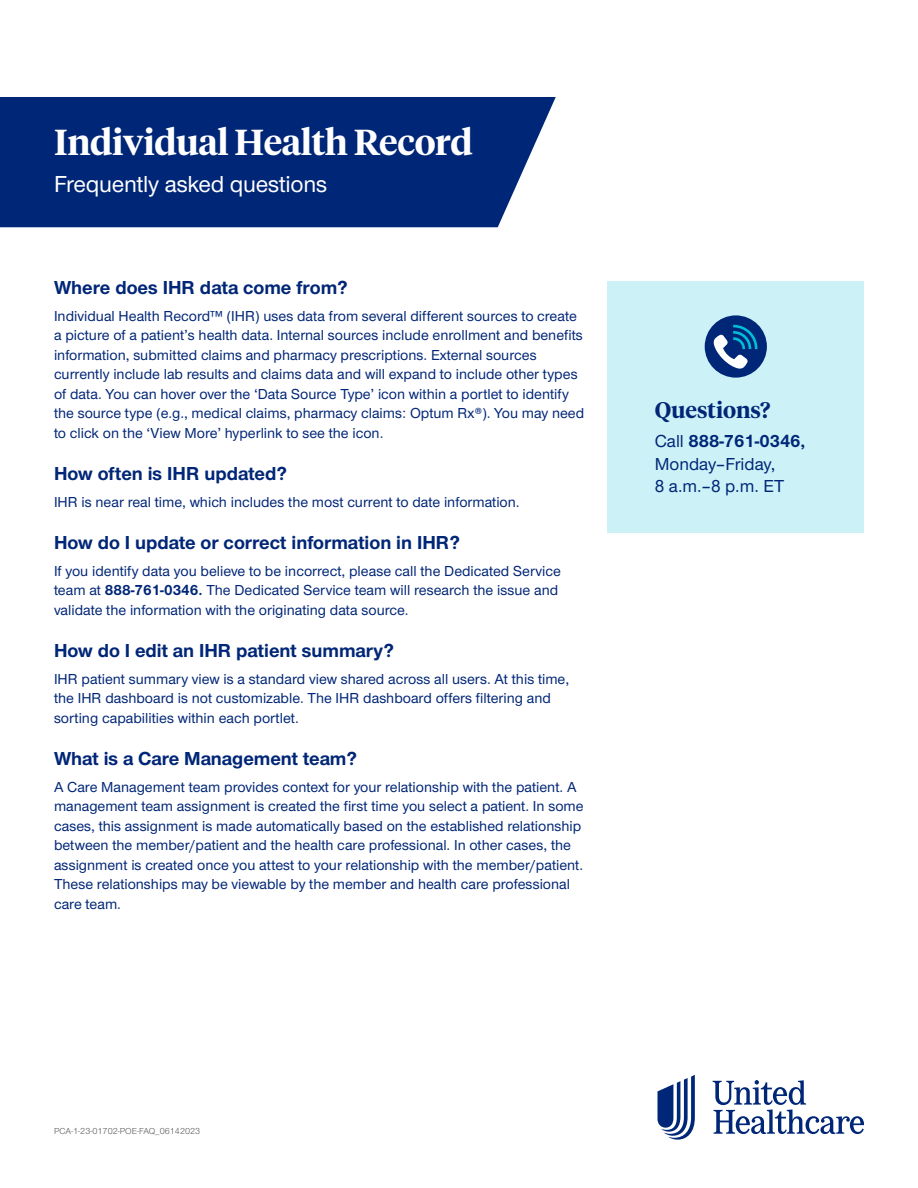
<style>
.page{position:relative;width:918px;height:1188px;background:#fff}
.page>*{position:absolute;margin:0;border:0;box-sizing:border-box;transform-origin:0 0}
.t1{font:600 36px "UHC Serif Headline";letter-spacing:-.01em;color:#fff}
.t2{font:500 24px "UHC Sans";letter-spacing:-.01em;color:#fff}
.t3{font:600 22.5px "UHC Serif Headline";color:#002677}
.t4{font:700 19.5px "UHC Sans";color:#002677}
.t5{font:500 18px/22.5px "UHC Sans";color:#002677}
.t6{font:500 15px/19.5px "UHC Sans";color:#002677}
.t7{font:9px "UHC Sans";color:#5a5a5a}
.s1{font-weight:700}
</style>
<div class="page">
<svg style="left:657px;top:1075px;width:38px;height:65px"></svg>
<svg style="left:713px;top:1080px;width:151px;height:54px"></svg>
<div style="left:608px;top:282px;width:256px;height:251px;background:#ccf2f7"></div>
<div style="left:705px;top:315px;width:62px;height:63px;background:#002677;border-radius:50%"></div>
<svg style="left:713px;top:325px;width:45px;height:44px"></svg>
<div style="left:0;top:97px;width:556px;height:130px;background:#002677"></div>
<h1 class="t1" style="left:54px;top:117px;width:420px">Individual Health Record</h1>
<h2 class="t2" style="left:54px;top:168px;width:274px">Frequently asked questions</h2>
<h3 class="t4" style="left:54px;top:275px;width:295px">Where does IHR data come from?</h3>
<p class="t6" style="left:54px;top:305px;width:532px">Individual Health Record™ (IHR) uses data from several different sources to create a picture of a patient’s health data. Internal sources include enrollment and benefits information, submitted claims and pharmacy prescriptions. External sources currently include lab results and claims data and will expand to include other types of data. You can hover over the ‘Data Source Type’ icon within a portlet to identify the source type (e.g., medical claims, pharmacy claims: Optum Rx®). You may need to click on the ‘View More’ hyperlink to see the icon.</p>
<h3 class="t4" style="left:54px;top:461px;width:234px">How often is IHR updated?</h3>
<p class="t6" style="left:54px;top:491px;width:467px">IHR is near real time, which includes the most current to date information.</p>
<h3 class="t4" style="left:54px;top:530px;width:407px">How do I update or correct information in IHR?</h3>
<p class="t6" style="left:54px;top:560px;width:508px">If you identify data you believe to be incorrect, please call the Dedicated Service team at <span class="s1">888-761-0346.</span> The Dedicated Service team will research the issue and validate the information with the originating data source.</p>
<h3 class="t4" style="left:54px;top:638px;width:341px">How do I edit an IHR patient summary?</h3>
<p class="t6" style="left:54px;top:668px;width:517px">IHR patient summary view is a standard view shared across all users. At this time, the IHR dashboard is not customizable. The IHR dashboard offers filtering and sorting capabilities within each portlet.</p>
<h3 class="t4" style="left:54px;top:746px;width:304px">What is a Care Management team?</h3>
<p class="t6" style="left:54px;top:776px;width:531px">A Care Management team provides context for your relationship with the patient. A management team assignment is created the first time you select a patient. In some cases, this assignment is made automatically based on the established relationship between the member/patient and the health care professional. In other cases, the assignment is created once you attest to your relationship with the member/patient.<br>These relationships may be viewable by the member and health care professional care team.</p>
<h3 class="t3" style="left:655px;top:395px;width:117px">Questions?</h3>
<p class="t5" style="left:655px;top:429px;width:152px">Call <span class="s1">888-761-0346,<br></span>Monday–Friday,<br>8 a.m.–8 p.m. ET</p>
<p class="t7" style="left:54px;top:1125px;width:148px">PCA-1-23-01702-POE-FAQ_06142023</p>
</div>
